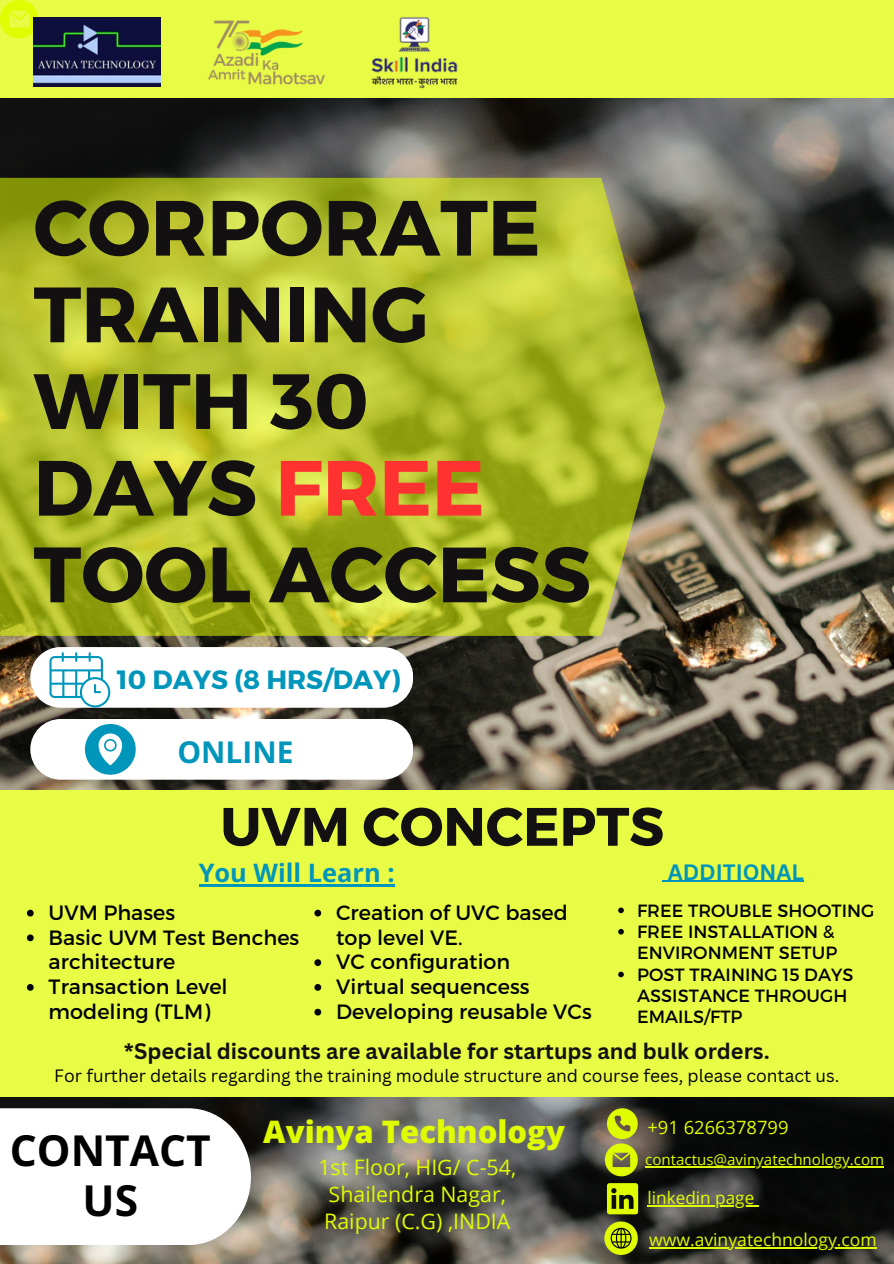
<style>
.page{position:relative;width:894px;height:1264px;background:#fff}
.page>*{position:absolute;margin:0;border:0;box-sizing:border-box;transform-origin:0 0}
.t1{font:700 78.15px/86.7px "Montserrat";color:#121010}
.t2{font:700 54px "Montserrat";color:#121010}
.t3{font:700 42.45px/49.5px "Open Sans";color:#000;text-align:center}
.t4{font:800 31.05px "Open Sans";color:#e0fc00}
.t5{font:700 29.85px "Open Sans";color:#0096bb}
.t6{font:700 26.4px "Montserrat";color:#0096bb}
.t7{font:700 25.35px "Open Sans";color:#0096bb}
.t8{font:700 21.75px "Canva Sans";color:#121010}
.t9{font:700 21.6px "Canva Sans";color:#0096bb}
.t10{font:21.3px/27px "Open Sans";color:#e0fc00;text-align:center}
.t11{font:20.7px/24.8px "Montserrat";letter-spacing:.005em;color:#000}
.t12{font:18.3px "Open Sans";color:#e0fc00}
.t13{font:17.7px/21.3px "Montserrat";letter-spacing:.005em;color:#000}
.t14{font:17.55px "Open Sans";color:#e0fc00}
.t15{font:17.4px "Canva Sans";color:#000}
.t16{font:17.1px "Open Sans";color:#e0fc00}
.t17{font:15.15px "Open Sans";color:#e0fc00}
.s1{color:#ff3131}
</style>
<div class="page">
<div style="left:0;top:780px;width:893px;height:334px;background:#e8fc45"></div>
<div style="left:0;top:0;width:893px;height:107px;background:#e8fc45"></div>
<img style="left:0;top:98px;width:893px;height:691px">
<img style="left:208px;top:20px;width:117px;height:65px">
<div style="left:30px;top:719px;width:383px;height:60px;background:#fff;border-radius:30px"></div>
<svg style="left:85px;top:724px;width:51px;height:50px"></svg>
<img style="left:0;top:1097px;width:893px;height:166px">
<svg style="left:0;top:0;width:38px;height:38px"></svg>
<svg style="left:604px;top:1108px;width:33px;height:68px;background:#abb624"></svg>
<svg style="left:606px;top:1183px;width:32px;height:31px"></svg>
<svg style="left:604px;top:1221px;width:33px;height:33px"></svg>
<div style="left:0;top:1108px;width:251px;height:137px;background:#fff"></div>
<img style="left:34px;top:18px;width:127px;height:69px">
<svg style="left:0;top:178px;width:665px;height:458px;background:#b1bc2d"></svg>
<img style="left:371px;top:17px;width:87px;height:71px">
<svg style="left:27px;top:909px;width:7px;height:7px"></svg>
<svg style="left:27px;top:934px;width:7px;height:7px"></svg>
<svg style="left:27px;top:984px;width:7px;height:6px"></svg>
<svg style="left:314px;top:909px;width:7px;height:7px"></svg>
<svg style="left:314px;top:959px;width:7px;height:7px"></svg>
<svg style="left:314px;top:984px;width:7px;height:6px"></svg>
<svg style="left:314px;top:1008px;width:7px;height:7px"></svg>
<hr style="left:645px;top:1166px;width:239px;height:1px;background:#e0fc00">
<hr style="left:649px;top:1247px;width:227px;height:1px;background:#e0fc00">
<hr style="left:647px;top:1204px;width:107px;height:2px;background:#e0fc00">
<svg style="left:618px;top:907px;width:5px;height:6px"></svg>
<svg style="left:618px;top:928px;width:5px;height:6px"></svg>
<svg style="left:618px;top:971px;width:5px;height:6px"></svg>
<hr style="left:199px;top:883px;width:195px;height:3px;background:#0096bb">
<hr style="left:667px;top:880px;width:137px;height:1px;background:#0096bb">
<div style="left:30px;top:647px;width:383px;height:60px;background:#fff;border-radius:30px"></div>
<svg style="left:49px;top:652px;width:61px;height:55px"></svg>
<h1 class="t1" style="left:34px;top:180px;width:559px">CORPORATE<br>TRAINING<br>WITH 30<br>DAYS <span class="s1">FREE<br></span>TOOL ACCESS</h1>
<p class="t6" style="left:117px;top:662px;width:285px">10 DAYS (8 HRS/DAY)</p>
<p class="t5" style="left:177px;top:731px;width:118px">ONLINE</p>
<p class="t2" style="left:220px;top:791px;width:445px">UVM CONCEPTS</p>
<h3 class="t7" style="left:199px;top:854px;width:197px">You Will Learn :</h3>
<h5 class="t9" style="left:667px;top:856px;width:138px">ADDITIONAL</h5>
<h6 class="t11" style="left:49px;top:899px;width:128px">UVM Phases</h6>
<p class="t11" style="left:49px;top:923px;width:252px">Basic UVM Test Benches architecture</p>
<h4 class="t11" style="left:49px;top:973px;width:180px">Transaction Level modeling (TLM)</h4>
<h2 class="t11" style="left:336px;top:899px;width:233px">Creation of UVC based top level VE.</h2>
<p class="t11" style="left:336px;top:948px;width:176px">VC configuration</p>
<p class="t11" style="left:336px;top:973px;width:195px">Virtual sequencess</p>
<p class="t11" style="left:336px;top:998px;width:257px">Developing reusable VCs</p>
<p class="t13" style="left:637px;top:898px;width:239px">FREE TROUBLE SHOOTING</p>
<p class="t13" style="left:637px;top:920px;width:202px">FREE INSTALLATION &amp;<br>ENVIRONMENT SETUP</p>
<p class="t13" style="left:637px;top:962px;width:218px">POST TRAINING 15 DAYS<br>ASSISTANCE THROUGH<br>EMAILS/FTP</p>
<p class="t8" style="left:124px;top:1035px;width:647px">*Special discounts are available for startups and bulk orders.</p>
<p class="t15" style="left:54px;top:1062px;width:786px">For further details regarding the training module structure and course fees, please contact us.</p>
<p class="t3" style="left:10px;top:1124px;width:203px">CONTACT<br>US</p>
<p class="t4" style="left:263px;top:1109px;width:303px">Avinya Technology</p>
<p class="t10" style="left:318px;top:1153px;width:199px">1st Floor, HIG/ C-54,<br>Shailendra Nagar,</p>
<p class="t10" style="left:324px;top:1207px;width:188px">Raipur (C.G) ,INDIA</p>
<p class="t12" style="left:647px;top:1114px;width:142px">+91 6266378799</p>
<p class="t17" style="left:645px;top:1149px;width:240px">contactus@avinyatechnology.com</p>
<p class="t16" style="left:647px;top:1185px;width:108px">linkedin page</p>
<p class="t14" style="left:649px;top:1227px;width:229px">www.avinyatechnology.com</p>
</div>
